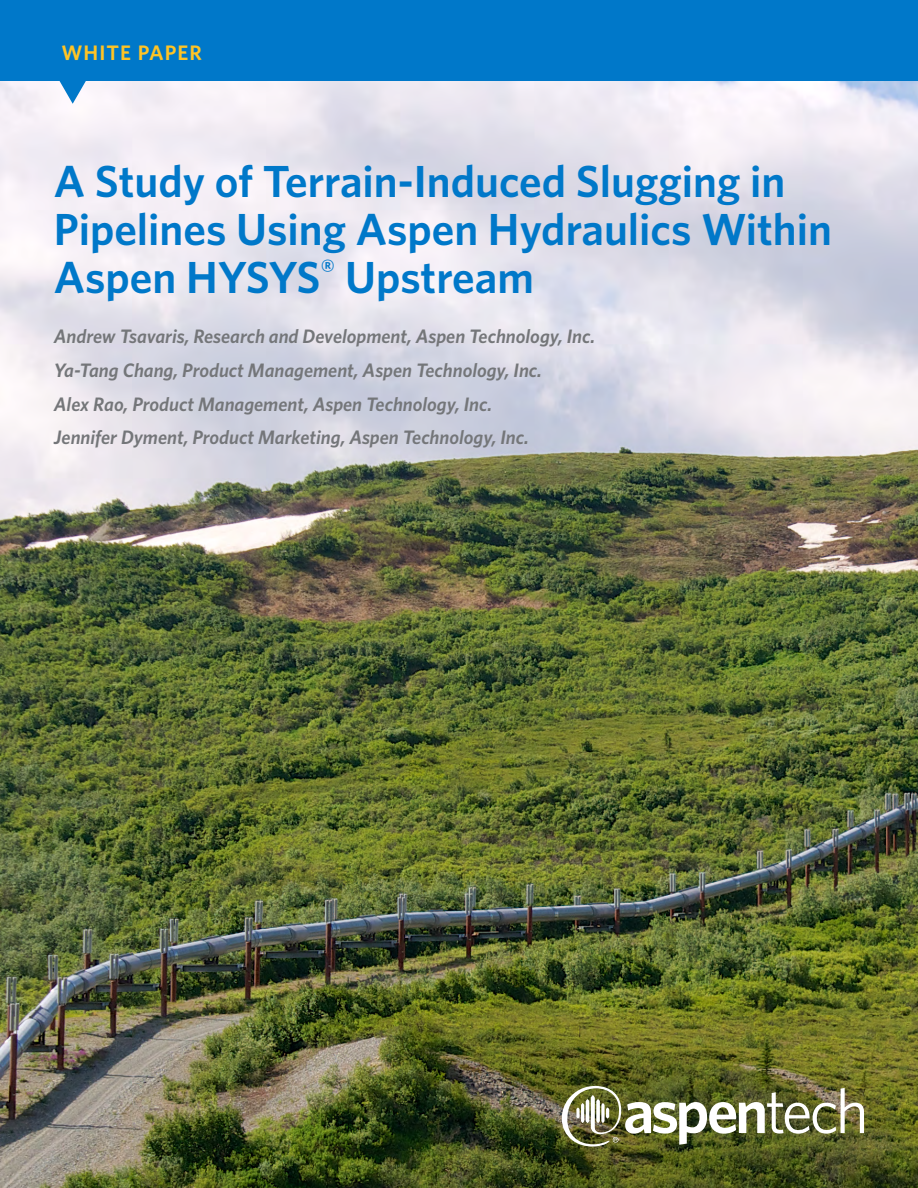
<style>
.page{position:relative;width:918px;height:1188px;background:#fff}
.page>*{position:absolute;margin:0;border:0;box-sizing:border-box;transform-origin:0 0}
.t1{font:600 45px/48px "Whitney";color:#0078c9}
.t2{font:600 21px "Whitney";letter-spacing:.05em;color:#ffc425}
.t3{font:italic 600 19.5px/33.8px "Whitney";color:#747679}
</style>
<div class="page">
<img style="left:0;top:81px;width:918px;height:1107px">
<div style="left:0;top:0;width:918px;height:81px;background:#0078c9"></div>
<svg style="left:46px;top:81px;width:53px;height:23px"></svg>
<img style="left:562px;top:1086px;width:302px;height:61px">
<p class="t2" style="left:61px;top:39px;width:142px">WHITE PAPER</p>
<h1 class="t1" style="left:54px;top:157px;width:780px">A Study of Terrain-Induced Slugging in<br>Pipelines Using Aspen Hydraulics Within<br>Aspen HYSYS<sup>®</sup> Upstream</h1>
<p class="t3" style="left:54px;top:319px;width:543px">Andrew Tsavaris, Research and Development, Aspen Technology, Inc.<br>Ya-Tang Chang, Product Management, Aspen Technology, Inc.<br>Alex Rao, Product Management, Aspen Technology, Inc.<br>Jennifer Dyment, Product Marketing, Aspen Technology, Inc.</p>
</div>
